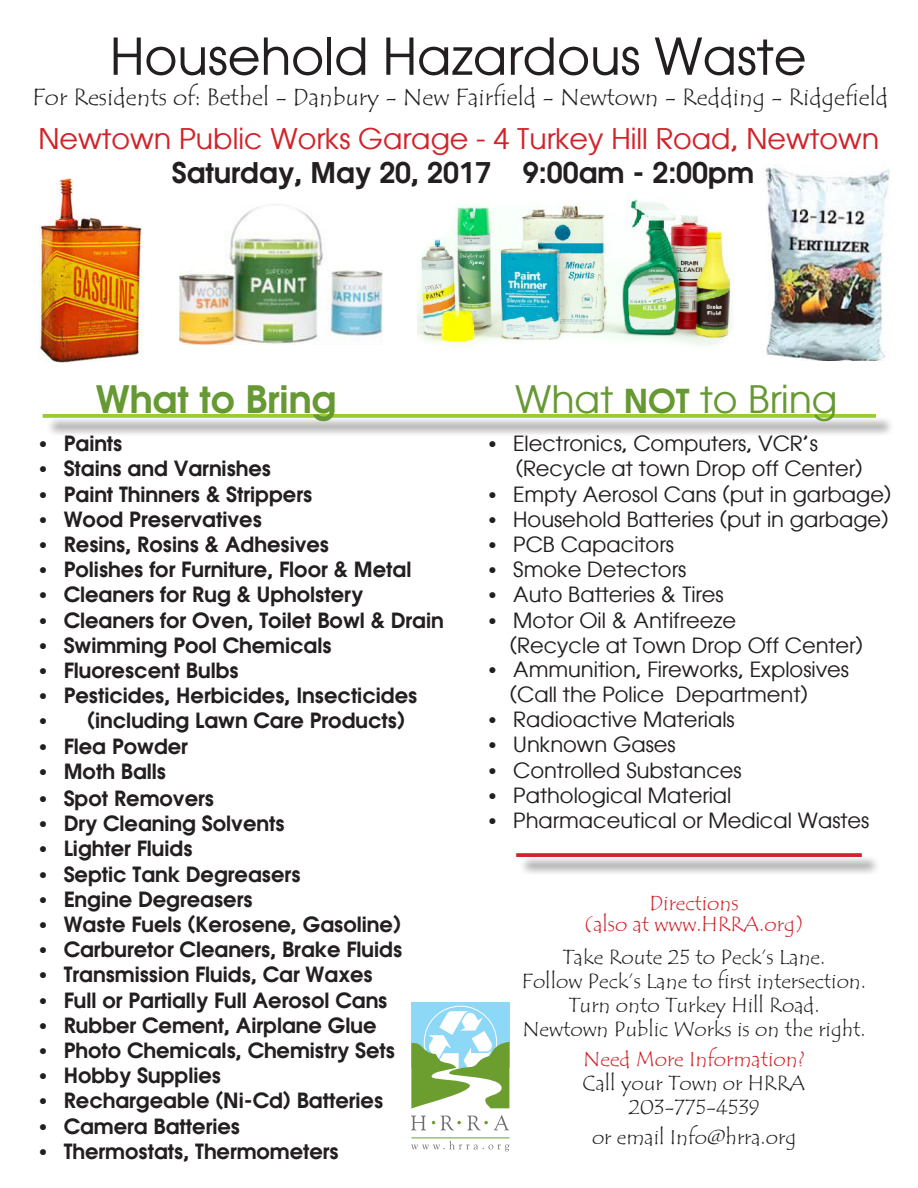
<style>
.page{position:relative;width:918px;height:1188px;background:#fff}
.page>*{position:absolute;margin:0;border:0;box-sizing:border-box;transform-origin:0 0}
.t1{font:50.4px "Atlanta";color:#231f20}
.t2{font:37.8px "Atlanta";color:#693}
.t3{font:600 37.8px "Atlanta";color:#693}
.t4{font:28.5px "Atlanta";color:#d1232a}
.t5{font:600 28.5px "Atlanta";color:#231f20}
.t6{font:24px "Tempus Sans ITC";color:#231f20}
.t7{font:600 21px "Atlanta";color:#231f20}
.t8{font:21px "Atlanta";color:#231f20}
.t9{font:21px "Tempus Sans ITC";color:#231f20}
.t10{font:21px "Tempus Sans ITC";color:#d1232a}
.s1{font-weight:600;font-size:33px}
</style>
<div class="page">
<div style="left:411px;top:1002px;width:98px;height:66px;background:#8dd7f7"></div>
<svg style="left:411px;top:1116px;width:15px;height:14px"></svg>
<svg style="left:494px;top:1115px;width:15px;height:15px"></svg>
<svg style="left:411px;top:1141px;width:98px;height:11px"></svg>
<svg style="left:411px;top:1011px;width:98px;height:98px"></svg>
<hr style="left:411px;top:1138px;width:98px;height:1px;background:#6c9e2f">
<svg style="left:441px;top:1116px;width:20px;height:14px"></svg>
<svg style="left:467px;top:1116px;width:21px;height:14px"></svg>
<img style="left:180px;top:204px;width:202px;height:141px">
<img style="left:39px;top:178px;width:103px;height:185px">
<img style="left:765px;top:164px;width:125px;height:197px">
<img style="left:417px;top:199px;width:315px;height:151px">
<div style="left:45px;top:416px;width:849px;height:20px;background:#231f20;opacity:.75"></div>
<svg style="left:43px;top:414px;width:833px;height:4px;background:#9ece3d"></svg>
<div style="left:519px;top:855px;width:361px;height:20px;background:#231f20;opacity:.75"></div>
<svg style="left:516px;top:853px;width:346px;height:4px"></svg>
<p class="t1" style="left:110px;top:21px;width:698px">Household Hazardous Waste</p>
<p class="t6" style="left:32px;top:82px;width:858px">For Residents of: Bethel - Danbury - New Fairfield - Newtown - Redding - Ridgefield</p>
<p class="t4" style="left:38px;top:118px;width:842px">Newtown Public Works Garage - 4 Turkey Hill Road, Newtown</p>
<p class="t5" style="left:172px;top:152px;width:583px">Saturday, May 20, 2017 9:00am - 2:00pm</p>
<p class="t3" style="left:96px;top:372px;width:242px">What to Bring</p>
<p class="t2" style="left:515px;top:372px;width:324px">What <span class="s1">NOT</span> to Bring</p>
<p class="t7" style="left:37px;top:429px;width:87px">• Paints</p>
<p class="t7" style="left:37px;top:454px;width:236px">• Stains and Varnishes</p>
<p class="t7" style="left:37px;top:479px;width:277px">• Paint Thinners &amp; Strippers</p>
<p class="t7" style="left:37px;top:504px;width:227px">• Wood Preservatives</p>
<p class="t7" style="left:37px;top:529px;width:294px">• Resins, Rosins &amp; Adhesives</p>
<p class="t7" style="left:37px;top:555px;width:376px">• Polishes for Furniture, Floor &amp; Metal</p>
<p class="t7" style="left:37px;top:580px;width:328px">• Cleaners for Rug &amp; Upholstery</p>
<p class="t7" style="left:37px;top:605px;width:409px">• Cleaners for Oven, Toilet Bowl &amp; Drain</p>
<p class="t7" style="left:37px;top:630px;width:296px">• Swimming Pool Chemicals</p>
<p class="t7" style="left:37px;top:655px;width:204px">• Fluorescent Bulbs</p>
<p class="t7" style="left:37px;top:681px;width:382px">• Pesticides, Herbicides, Insecticides</p>
<p class="t7" style="left:37px;top:706px;width:370px">• (including Lawn Care Products)</p>
<p class="t7" style="left:37px;top:731px;width:153px">• Flea Powder</p>
<p class="t7" style="left:37px;top:756px;width:131px">• Moth Balls</p>
<p class="t7" style="left:37px;top:783px;width:179px">• Spot Removers</p>
<p class="t7" style="left:37px;top:808px;width:249px">• Dry Cleaning Solvents</p>
<p class="t7" style="left:37px;top:834px;width:157px">• Lighter Fluids</p>
<p class="t7" style="left:37px;top:859px;width:265px">• Septic Tank Degreasers</p>
<p class="t7" style="left:37px;top:884px;width:217px">• Engine Degreasers</p>
<p class="t7" style="left:37px;top:909px;width:366px">• Waste Fuels (Kerosene, Gasoline)</p>
<p class="t7" style="left:37px;top:934px;width:367px">• Carburetor Cleaners, Brake Fluids</p>
<p class="t7" style="left:37px;top:960px;width:338px">• Transmission Fluids, Car Waxes</p>
<p class="t7" style="left:37px;top:985px;width:352px">• Full or Partially Full Aerosol Cans</p>
<p class="t7" style="left:37px;top:1010px;width:341px">• Rubber Cement, Airplane Glue</p>
<p class="t7" style="left:37px;top:1035px;width:360px">• Photo Chemicals, Chemistry Sets</p>
<p class="t7" style="left:37px;top:1060px;width:186px">• Hobby Supplies</p>
<p class="t7" style="left:37px;top:1086px;width:348px">• Rechargeable (Ni-Cd) Batteries</p>
<p class="t7" style="left:37px;top:1111px;width:205px">• Camera Batteries</p>
<p class="t7" style="left:37px;top:1136px;width:304px">• Thermostats, Thermometers</p>
<p class="t8" style="left:486px;top:429px;width:333px">• Electronics, Computers, VCR’s</p>
<p class="t8" style="left:515px;top:454px;width:349px">(Recycle at town Drop off Center)</p>
<p class="t8" style="left:486px;top:479px;width:407px">• Empty Aerosol Cans (put in garbage)</p>
<p class="t8" style="left:486px;top:504px;width:404px">• Household Batteries (put in garbage)</p>
<p class="t8" style="left:486px;top:529px;width:189px">• PCB Capacitors</p>
<p class="t8" style="left:486px;top:555px;width:201px">• Smoke Detectors</p>
<p class="t8" style="left:486px;top:580px;width:239px">• Auto Batteries &amp; Tires</p>
<p class="t8" style="left:486px;top:605px;width:251px">• Motor Oil &amp; Antifreeze</p>
<p class="t8" style="left:510px;top:630px;width:355px">(Recycle at Town Drop Off Center)</p>
<p class="t8" style="left:486px;top:654px;width:364px">• Ammunition, Fireworks, Explosives</p>
<p class="t8" style="left:510px;top:679px;width:300px">(Call the Police Department)</p>
<p class="t8" style="left:486px;top:705px;width:250px">• Radioactive Materials</p>
<p class="t8" style="left:486px;top:730px;width:191px">• Unknown Gases</p>
<p class="t8" style="left:486px;top:755px;width:257px">• Controlled Substances</p>
<p class="t8" style="left:486px;top:780px;width:247px">• Pathological Material</p>
<p class="t8" style="left:486px;top:805px;width:385px">• Pharmaceutical or Medical Wastes</p>
<p class="t10" style="left:649px;top:889px;width:91px">Directions</p>
<p class="t10" style="left:584px;top:910px;width:221px">(also at www.HRRA.org)</p>
<p class="t9" style="left:563px;top:943px;width:264px">Take Route 25 to Peck’s Lane.</p>
<p class="t9" style="left:522px;top:967px;width:346px">Follow Peck’s Lane to first intersection.</p>
<p class="t9" style="left:568px;top:991px;width:253px">Turn onto Turkey Hill Road.</p>
<p class="t9" style="left:522px;top:1015px;width:345px">Newtown Public Works is on the right.</p>
<p class="t10" style="left:583px;top:1045px;width:223px">Need More Information?</p>
<p class="t9" style="left:583px;top:1069px;width:224px">Call your Town or HRRA</p>
<p class="t9" style="left:629px;top:1093px;width:133px">203-775-4539</p>
<p class="t9" style="left:592px;top:1123px;width:205px">or email Info@hrra.org</p>
</div>
